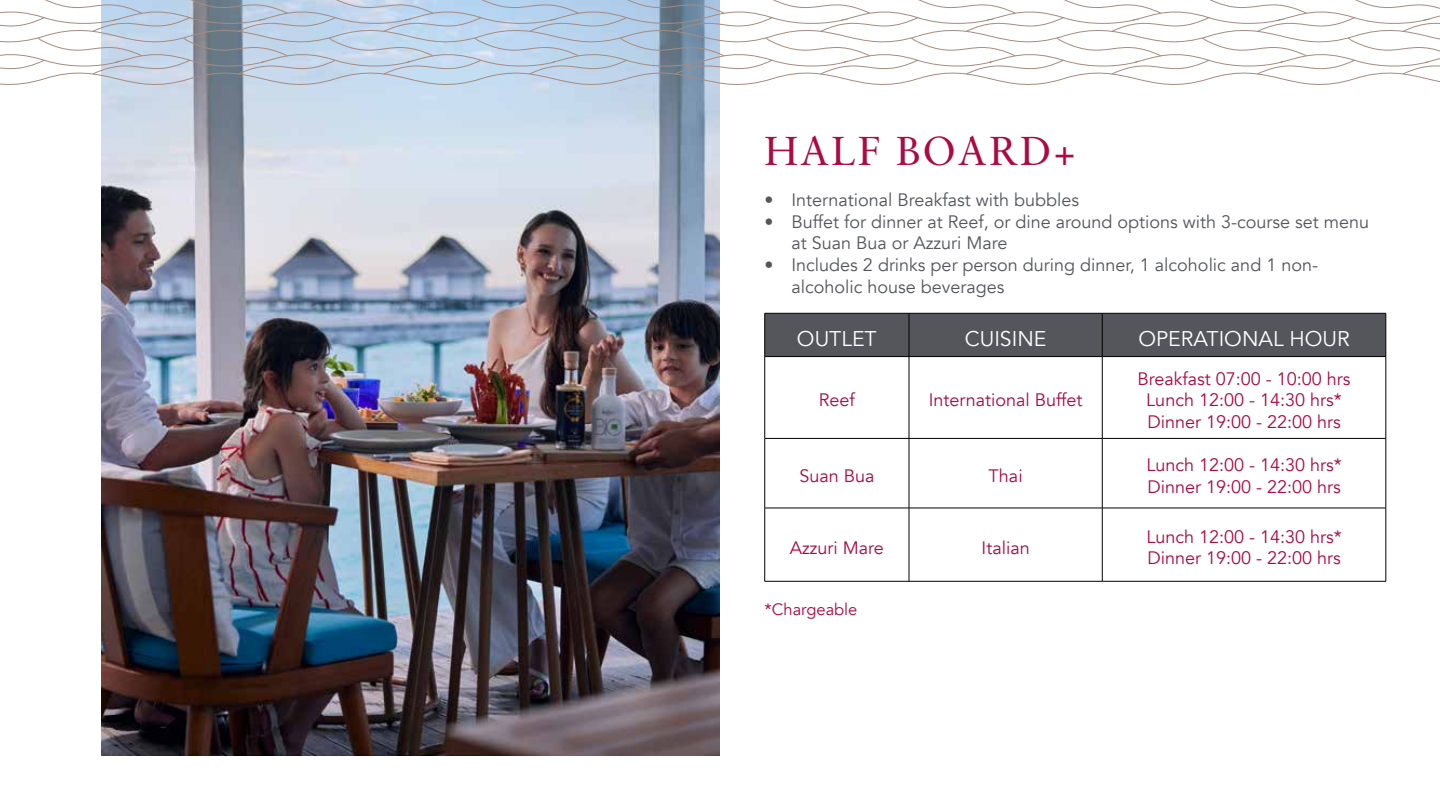
<style>
.page{position:relative;width:1440px;height:810px;background:#fff}
.page>*{position:absolute;margin:0;border:0;box-sizing:border-box;transform-origin:0 0}
.t1{font:40.35px "Sabon";letter-spacing:.05em;color:#ac0a40}
.t2{font:21.15px "Avenir";color:#fff}
.t3{font:18px "Avenir";color:#54565b}
.t4{font:18px/21.6px "Avenir";color:#ac0a40;text-align:center}
.t5{font:16.5px "Avenir";color:#ac0a40}
</style>
<div class="page">
<div style="left:765px;top:314px;width:621px;height:42px;background:#54565b"></div>
<svg style="left:765px;top:357px;width:621px;height:224px"></svg>
<hr style="left:765px;top:313px;width:144px;height:1px;background:#000">
<hr style="left:764px;top:313px;width:1px;height:43px;background:#000">
<hr style="left:909px;top:313px;width:193px;height:1px;background:#000">
<hr style="left:909px;top:313px;width:1px;height:43px;background:#000">
<hr style="left:1102px;top:313px;width:284px;height:1px;background:#000">
<hr style="left:1102px;top:313px;width:1px;height:43px;background:#000">
<hr style="left:1386px;top:313px;width:1px;height:43px;background:#000">
<hr style="left:765px;top:356px;width:144px;height:1px;background:#000">
<hr style="left:764px;top:357px;width:1px;height:81px;background:#000">
<hr style="left:909px;top:356px;width:193px;height:1px;background:#000">
<hr style="left:909px;top:357px;width:1px;height:81px;background:#000">
<hr style="left:1102px;top:356px;width:284px;height:1px;background:#000">
<hr style="left:1102px;top:357px;width:1px;height:81px;background:#000">
<hr style="left:1386px;top:357px;width:1px;height:81px;background:#000">
<hr style="left:765px;top:438px;width:144px;height:1px;background:#000">
<hr style="left:764px;top:439px;width:1px;height:69px;background:#000">
<hr style="left:909px;top:438px;width:193px;height:1px;background:#000">
<hr style="left:909px;top:439px;width:1px;height:69px;background:#000">
<hr style="left:1102px;top:438px;width:284px;height:1px;background:#000">
<hr style="left:1102px;top:439px;width:1px;height:69px;background:#000">
<hr style="left:1386px;top:439px;width:1px;height:69px;background:#000">
<hr style="left:765px;top:508px;width:144px;height:1px;background:#000">
<hr style="left:764px;top:508px;width:1px;height:73px;background:#000">
<hr style="left:909px;top:508px;width:193px;height:1px;background:#000">
<hr style="left:909px;top:508px;width:1px;height:73px;background:#000">
<hr style="left:1102px;top:508px;width:284px;height:1px;background:#000">
<hr style="left:1102px;top:508px;width:1px;height:73px;background:#000">
<hr style="left:1386px;top:508px;width:1px;height:73px;background:#000">
<hr style="left:765px;top:581px;width:144px;height:1px;background:#000">
<hr style="left:909px;top:581px;width:193px;height:1px;background:#000">
<hr style="left:1102px;top:581px;width:284px;height:1px;background:#000">
<img style="left:102px;top:98px;width:618px;height:657px">
<svg style="left:0;top:0;width:1440px;height:98px"></svg>
<h1 class="t1" style="left:765px;top:127px;width:313px">HALF BOARD+</h1>
<p class="t3" style="left:765px;top:189px;width:10px">•</p>
<p class="t3" style="left:792px;top:189px;width:289px">International Breakfast with bubbles</p>
<p class="t3" style="left:765px;top:211px;width:10px">•</p>
<p class="t3" style="left:792px;top:211px;width:579px">Buffet for dinner at Reef, or dine around options with 3-course set menu</p>
<p class="t3" style="left:765px;top:254px;width:10px">•</p>
<p class="t3" style="left:792px;top:232px;width:218px">at Suan Bua or Azzuri Mare</p>
<p class="t3" style="left:792px;top:276px;width:215px">alcoholic house beverages</p>
<p class="t3" style="left:792px;top:254px;width:528px">Includes 2 drinks per person during dinner 1, alcoholic and 1 non-</p>
<p class="t2" style="left:797px;top:326px;width:81px">OUTLET</p>
<p class="t2" style="left:965px;top:326px;width:83px">CUISINE</p>
<p class="t2" style="left:1138px;top:326px;width:213px">OPERATIONAL HOUR</p>
<p class="t4" style="left:819px;top:390px;width:38px">Reef</p>
<p class="t4" style="left:929px;top:390px;width:155px">International Buffet</p>
<p class="t4" style="left:799px;top:466px;width:77px">Suan Bua</p>
<p class="t4" style="left:989px;top:466px;width:36px">Thai</p>
<p class="t4" style="left:790px;top:537px;width:96px">Azzuri Mare</p>
<p class="t4" style="left:982px;top:537px;width:50px">Italian</p>
<p class="t4" style="left:1138px;top:368px;width:215px">Breakfast 07:00 - 10:00 hrs<br>Lunch 12:00 - 14:30 hrs*<br>Dinner 19:00 - 22:00 hrs</p>
<p class="t4" style="left:1146px;top:455px;width:197px">Lunch 12:00 - 14:30 hrs*</p>
<p class="t4" style="left:1147px;top:476px;width:195px">Dinner 19:00 - 22:00 hrs</p>
<p class="t4" style="left:1146px;top:526px;width:197px">Lunch 12:00 - 14:30 hrs*</p>
<p class="t4" style="left:1147px;top:548px;width:195px">Dinner 19:00 - 22:00 hrs</p>
<p class="t5" style="left:765px;top:600px;width:94px">*Chargeable</p>
</div>
